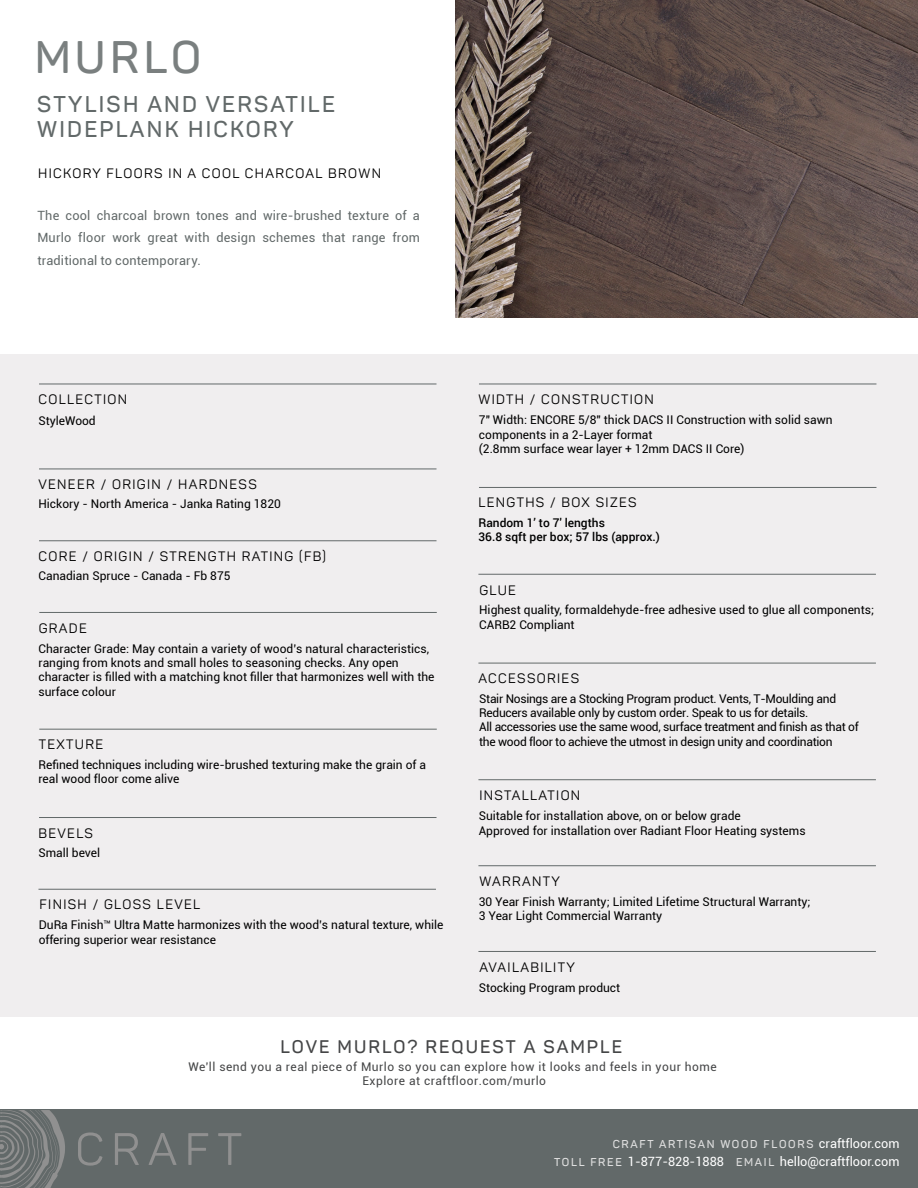
<style>
.page{position:relative;width:918px;height:1188px;background:#fff}
.page>*{position:absolute;margin:0;border:0;box-sizing:border-box;transform-origin:0 0}
.t1{font:600 45px "Panton";letter-spacing:.1em;color:#626969}
.t2{font:600 22.5px/25.5px "Panton";letter-spacing:.1em;color:#626969}
.t3{font:600 18px "Panton";letter-spacing:.11em;color:#454647}
.t4{font:13.5px "Panton";letter-spacing:.1em;color:#000}
.t5{font:12.75px/22.5px "Roboto";letter-spacing:.015em;color:#626969;text-align:justify}
.t6{font:12.75px "Roboto";color:#fff}
.t7{font:12px/14.4px "Roboto";color:#000}
.t8{font:12px/14.4px "Roboto";letter-spacing:-.025em;color:#000}
.t9{font:12px/13.5px "Roboto";letter-spacing:.04em;color:#454647;text-align:center}
.t10{font:500 12px/14.4px "Roboto";color:#000}
.t11{font:600 11.25px "Panton";letter-spacing:.15em;color:#dfdfdf}
.s1{font-family:"Roboto";font-weight:400;font-size:12.75px;color:#fff}
.s2{font-family:"Panton";font-weight:600;font-size:11.25px;color:#dfdfdf}
</style>
<div class="page">
<div style="left:0;top:355px;width:918px;height:662px;background:#f0eeef"></div>
<img style="left:456px;top:0;width:462px;height:318px">
<div style="left:0;top:1110px;width:918px;height:78px;background:#626969"></div>
<svg style="left:0;top:1110px;width:241px;height:78px"></svg>
<hr style="left:39px;top:541px;width:398px;height:1px;background:#626969">
<hr style="left:39px;top:817px;width:398px;height:1px;background:#626969">
<hr style="left:39px;top:612px;width:398px;height:1px;background:#626969">
<hr style="left:39px;top:469px;width:398px;height:1px;background:#626969">
<hr style="left:38px;top:889px;width:398px;height:1px;background:#626969">
<hr style="left:39px;top:729px;width:398px;height:1px;background:#626969">
<hr style="left:39px;top:384px;width:398px;height:1px;background:#626969">
<hr style="left:478px;top:865px;width:398px;height:1px;background:#626969">
<hr style="left:478px;top:951px;width:398px;height:1px;background:#626969">
<hr style="left:478px;top:574px;width:398px;height:1px;background:#626969">
<hr style="left:478px;top:663px;width:398px;height:1px;background:#626969">
<hr style="left:479px;top:384px;width:397px;height:1px;background:#626969">
<hr style="left:479px;top:487px;width:397px;height:1px;background:#626969">
<hr style="left:478px;top:779px;width:398px;height:1px;background:#626969">
<h1 class="t1" style="left:34px;top:30px;width:169px">MURLO</h1>
<h2 class="t2" style="left:37px;top:91px;width:299px">STYLISH AND VERSATILE<br>WIDEPLANK HICKORY</h2>
<p class="t4" style="left:38px;top:165px;width:344px">HICKORY FLOORS IN A COOL CHARCOAL BROWN</p>
<p class="t5" style="left:37px;top:204px;width:384px">The cool charcoal brown tones and wire-brushed texture of a Murlo floor work great with design schemes that range from traditional to contemporary.</p>
<p class="t4" style="left:38px;top:391px;width:90px">COLLECTION</p>
<p class="t7" style="left:38px;top:413px;width:59px">StyleWood</p>
<p class="t4" style="left:38px;top:476px;width:220px">VENEER / ORIGIN / HARDNESS</p>
<p class="t7" style="left:38px;top:496px;width:244px">Hickory - North America - Janka Rating 1820</p>
<p class="t4" style="left:38px;top:548px;width:289px">CORE / ORIGIN / STRENGTH RATING (FB)</p>
<p class="t7" style="left:38px;top:568px;width:194px">Canadian Spruce - Canada - Fb 875</p>
<p class="t4" style="left:39px;top:619px;width:50px">GRADE</p>
<p class="t7" style="left:38px;top:641px;width:398px">Character Grade: May contain a variety of wood’s natural characteristics, ranging from knots and small holes to seasoning checks. Any open character is filled with a matching knot filler that harmonizes well with the surface colour</p>
<p class="t4" style="left:39px;top:736px;width:66px">TEXTURE</p>
<p class="t7" style="left:38px;top:757px;width:389px">Refined techniques including wire-brushed texturing make the grain of a real wood floor come alive</p>
<p class="t4" style="left:38px;top:825px;width:56px">BEVELS</p>
<p class="t7" style="left:38px;top:845px;width:63px">Small bevel</p>
<p class="t4" style="left:39px;top:896px;width:162px">FINISH / GLOSS LEVEL</p>
<p class="t7" style="left:39px;top:917px;width:406px">DuRa Finish™ Ultra Matte harmonizes with the wood’s natural texture, while offering superior wear resistance</p>
<p class="t4" style="left:478px;top:391px;width:177px">WIDTH / CONSTRUCTION</p>
<p class="t7" style="left:479px;top:412px;width:355px">7″ Width: ENCORE 5/8″ thick DACS II Construction with solid sawn components in a 2-Layer format<br>(2.8mm surface wear layer + 12mm DACS II Core)</p>
<p class="t4" style="left:478px;top:494px;width:160px">LENGTHS / BOX SIZES</p>
<p class="t10" style="left:478px;top:515px;width:183px">Random 1’ to 7' lengths<br>36.8 sqft per box; 57 lbs (approx.)</p>
<p class="t4" style="left:479px;top:582px;width:38px">GLUE</p>
<p class="t7" style="left:479px;top:603px;width:396px">Highest quality, formaldehyde-free adhesive used to glue all components;<br>CARB2 Compliant</p>
<p class="t4" style="left:478px;top:670px;width:102px">ACCESSORIES</p>
<p class="t8" style="left:479px;top:691px;width:381px">Stair Nosings are a Stocking Program product. Vents, T-Moulding and Reducers available only by custom order. Speak to us for details.<br>All accessories use the same wood, surface treatment and finish as that of the wood floor to achieve the utmost in design unity and coordination</p>
<p class="t4" style="left:479px;top:787px;width:102px">INSTALLATION</p>
<p class="t7" style="left:479px;top:808px;width:328px">Suitable for installation above, on or below grade<br>Approved for installation over Radiant Floor Heating systems</p>
<p class="t4" style="left:479px;top:873px;width:82px">WARRANTY</p>
<p class="t7" style="left:479px;top:894px;width:333px">30 Year Finish Warranty; Limited Lifetime Structural Warranty;<br>3 Year Light Commercial Warranty</p>
<p class="t4" style="left:479px;top:959px;width:97px">AVAILABILITY</p>
<p class="t7" style="left:479px;top:980px;width:143px">Stocking Program product</p>
<h3 class="t3" style="left:280px;top:1036px;width:343px">LOVE MURLO? REQUEST A SAMPLE</h3>
<p class="t9" style="left:188px;top:1060px;width:530px">We'll send you a real piece of Murlo so you can explore how it looks and feels in your home<br>Explore at craftfloor.com/murlo</p>
<p class="t11" style="left:613px;top:1137px;width:288px">CRAFT ARTISAN WOOD FLOORS <span class="s1">craftfloor.com</span></p>
<p class="t6" style="left:554px;top:1152px;width:347px"><span class="s2">TOLL FREE</span> 1-877-828-1888 <span class="s2">EMAIL</span> hello@craftfloor.com</p>
</div>
